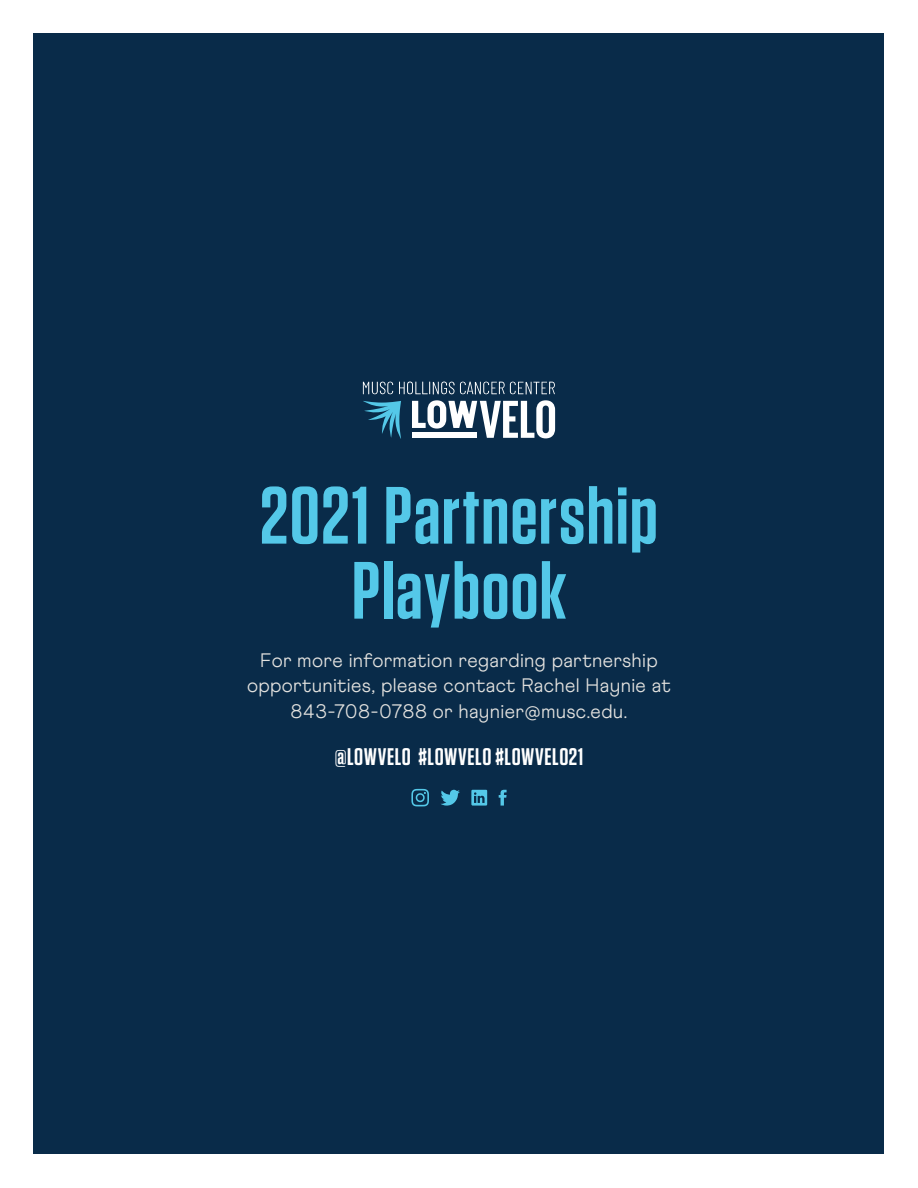
<style>
.page{position:relative;width:918px;height:1188px;background:#fff}
.page>*{position:absolute;margin:0;border:0;box-sizing:border-box;transform-origin:0 0}
.t1{font:600 81px/75px "Tungsten";letter-spacing:.015em;color:#54c8e8;text-align:center}
.t2{font:600 24px "Tungsten";letter-spacing:.025em;color:#fff}
.t3{font:300 19.5px/25.5px "Athletics";letter-spacing:.015em;color:#e3e2df;text-align:center}
</style>
<div class="page">
<div style="left:34px;top:34px;width:850px;height:1120px;background:#092b49"></div>
<svg style="left:441px;top:790px;width:19px;height:16px"></svg>
<svg style="left:471px;top:790px;width:16px;height:16px"></svg>
<svg style="left:499px;top:790px;width:8px;height:16px"></svg>
<svg style="left:411px;top:789px;width:18px;height:17px"></svg>
<svg style="left:412px;top:400px;width:143px;height:38px"></svg>
<svg style="left:363px;top:401px;width:38px;height:38px"></svg>
<svg style="left:363px;top:382px;width:192px;height:12px"></svg>
<p class="t1" style="left:260px;top:480px;width:399px">2021 Partnership<br>Playbook</p>
<p class="t3" style="left:247px;top:648px;width:425px">For more information regarding partnership opportunities, please contact Rachel Haynie at<br>843-708-0788 or haynier@musc.edu.</p>
<p class="t2" style="left:335px;top:744px;width:250px">@LOWVELO #LOWVELO #LOWVELO21</p>
</div>
